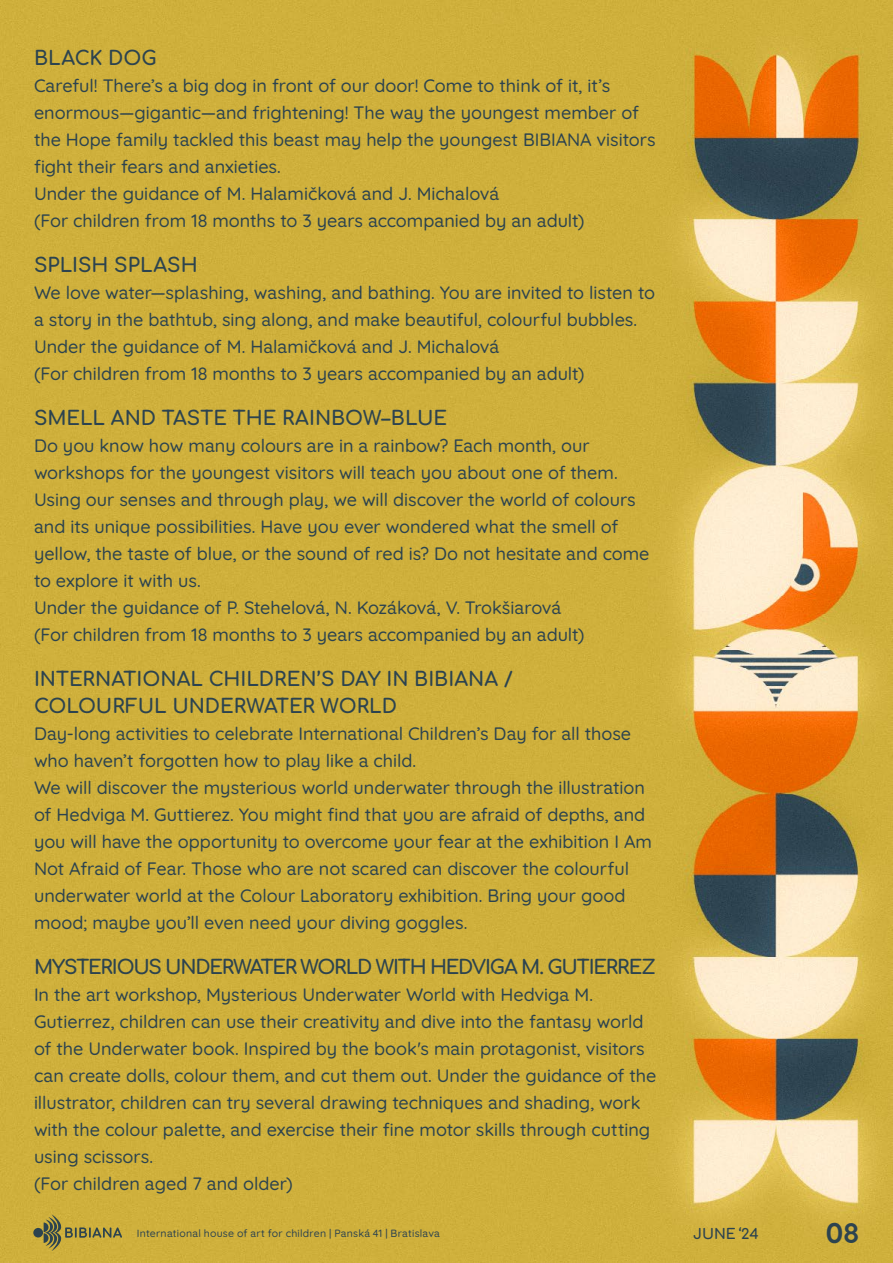
<style>
.page{position:relative;width:893px;height:1263px;background:#fff}
.page>*{position:absolute;margin:0;border:0;box-sizing:border-box;transform-origin:0 0}
.t1{font:700 28.5px "Quicksand";color:#2c434f}
.t2{font:700 19.5px "Comfortaa";letter-spacing:-.005em;color:#2c434f}
.t3{font:700 19.5px "Comfortaa";letter-spacing:-.06em;color:#2c434f}
.t4{font:500 18px/27px "Quicksand";color:#2c434f}
.t5{font:700 14.25px "Comfortaa";color:#2c434f}
.t6{font:500 10.5px "Quicksand";letter-spacing:.02em;color:#2c434f}
</style>
<div class="page">
<img style="left:0;top:0;width:893px;height:1263px">
<div style="left:33px;top:1228px;width:10px;height:9px;background:#2c434f;border-radius:50%"></div>
<svg style="left:44px;top:1214px;width:78px;height:37px;background:#af9a3f"></svg>
<p class="t2" style="left:34px;top:40px;width:124px">BLACK DOG</p>
<p class="t4" style="left:34px;top:70px;width:623px">Careful! There’s a big dog in front of our door! Come to think of it, it’s enormous—gigantic—and frightening! The way the youngest member of the Hope family tackled this beast may help the youngest BIBIANA visitors fight their fears and anxieties.</p>
<p class="t4" style="left:34px;top:178px;width:467px">Under the guidance of M. Halamičková and J. Michalová</p>
<p class="t4" style="left:34px;top:205px;width:552px">(For children from 18 months to 3 years accompanied by an adult)</p>
<p class="t2" style="left:34px;top:247px;width:165px">SPLISH SPLASH</p>
<p class="t4" style="left:34px;top:277px;width:623px">We love water—splashing, washing, and bathing. You are invited to listen to a story in the bathtub, sing along, and make beautiful, colourful bubbles.</p>
<p class="t4" style="left:34px;top:331px;width:467px">Under the guidance of M. Halamičková and J. Michalová</p>
<p class="t4" style="left:34px;top:358px;width:552px">(For children from 18 months to 3 years accompanied by an adult)</p>
<p class="t2" style="left:34px;top:400px;width:415px">SMELL AND TASTE THE RAINBOW–BLUE</p>
<p class="t4" style="left:34px;top:430px;width:617px">Do you know how many colours are in a rainbow? Each month, our workshops for the youngest visitors will teach you about one of them.<br>Using our senses and through play, we will discover the world of colours and its unique possibilities. Have you ever wondered what the smell of yellow, the taste of blue, or the sound of red is? Do not hesitate and come to explore it with us.</p>
<p class="t4" style="left:34px;top:592px;width:529px">Under the guidance of P. Stehelová, N. Kozáková, V. Trokšiarová</p>
<p class="t4" style="left:34px;top:619px;width:552px">(For children from 18 months to 3 years accompanied by an adult)</p>
<p class="t2" style="left:34px;top:661px;width:481px">INTERNATIONAL CHILDREN’S DAY IN BIBIANA /</p>
<p class="t2" style="left:34px;top:688px;width:365px">COLOURFUL UNDERWATER WORLD</p>
<p class="t4" style="left:34px;top:718px;width:599px">Day-long activities to celebrate International Children’s Day for all those who haven’t forgotten how to play like a child.</p>
<p class="t4" style="left:34px;top:772px;width:620px">We will discover the mysterious world underwater through the illustration of Hedviga M. Guttierez. You might find that you are afraid of depths, and you will have the opportunity to overcome your fear at the exhibition I Am Not Afraid of Fear. Those who are not scared can discover the colourful underwater world at the Colour Laboratory exhibition. Bring your good mood; maybe you’ll even need your diving goggles.</p>
<p class="t3" style="left:34px;top:949px;width:623px">MYSTERIOUS UNDERWATER WORLD WITH HEDVIGA M. GUTIERREZ</p>
<p class="t4" style="left:34px;top:979px;width:624px">In the art workshop, Mysterious Underwater World with Hedviga M.<br>Gutierrez, children can use their creativity and dive into the fantasy world of the Underwater book. Inspired by the book's main protagonist, visitors can create dolls, colour them, and cut them out. Under the guidance of the illustrator, children can try several drawing techniques and shading, work with the colour palette, and exercise their fine motor skills through cutting using scissors.</p>
<p class="t4" style="left:34px;top:1168px;width:260px">(For children aged 7 and older)</p>
<p class="t6" style="left:137px;top:1224px;width:305px">International house of art for children | Panská 41 | Bratislava</p>
<p class="t5" style="left:693px;top:1220px;width:67px">JUNE ‘24</p>
<h1 class="t1" style="left:826px;top:1209px;width:35px">08</h1>
</div>
